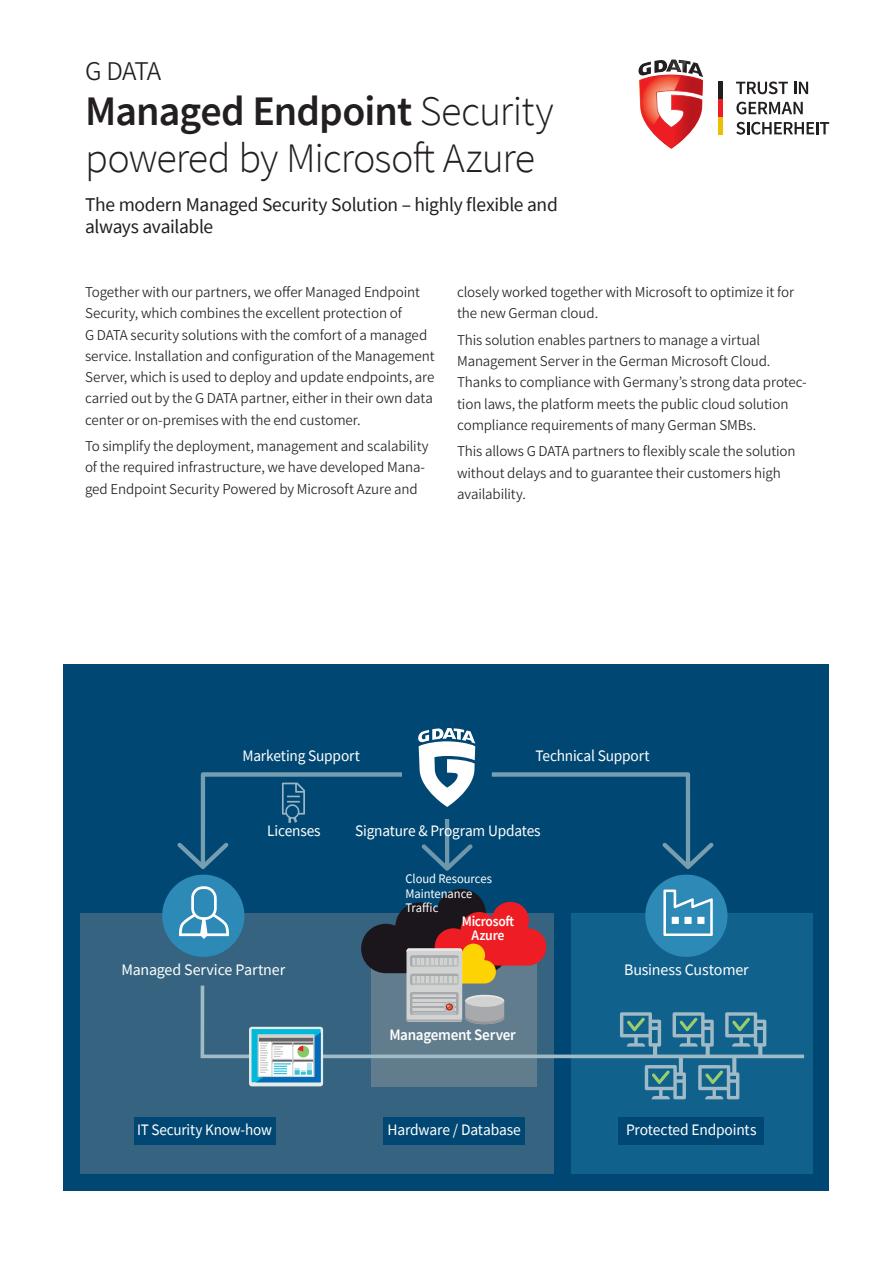
<style>
.page{position:relative;width:893px;height:1263px;background:#fff}
.page>*{position:absolute;margin:0;border:0;box-sizing:border-box;transform-origin:0 0}
.t1{font:300 62.4px "Gcon";color:#fff}
.t2{font:300 58.05px "Gcon";color:#fff}
.t3{font:300 42px/47.2px "Source Sans Pro";letter-spacing:-.025em;color:#231f20}
.t4{font:300 27px "Source Sans Pro";color:#231f20}
.t5{font:19.5px/22.5px "Source Sans Pro";letter-spacing:-.02em;color:#231f20}
.t6{font:15.9px "Source Sans Pro";letter-spacing:-.015em;color:#fff}
.t7{font:15.9px "Source Sans Pro";letter-spacing:-.015em;color:#fff;scale:.96 1}
.t8{font:15.9px "Source Sans Pro";letter-spacing:-.015em;color:#fff;scale:.95 1}
.t9{font:600 15.9px "Source Sans Pro";letter-spacing:-.02em;color:#fff;scale:.95 1}
.t10{font:300 15px/21.3px "Source Sans Pro";letter-spacing:-.01em;color:#231f20}
.t11{font:600 14.55px/14.5px "Source Sans Pro";letter-spacing:-.02em;color:#fff;text-align:center;scale:.94 1}
.t12{font:13.05px/14.5px "Source Sans Pro";letter-spacing:-.005em;color:#fff;scale:.96 1}
.s1{font-weight:600}
</style>
<div class="page">
<svg style="left:638px;top:60px;width:65px;height:89px"></svg>
<hr style="left:718px;top:82px;width:4px;height:17px;background:#231f20">
<hr style="left:718px;top:99px;width:4px;height:18px;background:#ee1d23">
<hr style="left:718px;top:117px;width:4px;height:18px;background:#e9c005">
<svg style="left:736px;top:81px;width:52px;height:13px"></svg>
<svg style="left:794px;top:82px;width:14px;height:12px"></svg>
<svg style="left:736px;top:102px;width:67px;height:12px"></svg>
<svg style="left:736px;top:122px;width:93px;height:13px"></svg>
<div style="left:64px;top:664px;width:765px;height:526px;background:#004873"></div>
<div style="left:80px;top:913px;width:474px;height:261px;background:#36637f"></div>
<div style="left:571px;top:913px;width:242px;height:261px;background:#11618d"></div>
<svg style="left:199px;top:982px;width:606px;height:78px"></svg>
<div style="left:162px;top:875px;width:82px;height:82px;background:#2d89b6;border-radius:50%"></div>
<div style="left:645px;top:875px;width:82px;height:82px;background:#2d89b6;border-radius:50%"></div>
<svg style="left:492px;top:772px;width:221px;height:97px"></svg>
<svg style="left:418px;top:728px;width:57px;height:79px"></svg>
<svg style="left:361px;top:889px;width:185px;height:135px"></svg>
<div style="left:249px;top:1027px;width:74px;height:59px;background:#e8eae8;border-radius:3px"></div>
<svg style="left:251px;top:1029px;width:70px;height:54px"></svg>
<hr style="left:653px;top:1044px;width:4px;height:12px;background:#a0bac6">
<svg style="left:620px;top:1012px;width:41px;height:34px"></svg>
<svg style="left:706px;top:1046px;width:4px;height:10px"></svg>
<svg style="left:673px;top:1012px;width:41px;height:34px"></svg>
<svg style="left:758px;top:1046px;width:4px;height:10px"></svg>
<svg style="left:725px;top:1012px;width:41px;height:34px"></svg>
<hr style="left:679px;top:1056px;width:4px;height:18px;background:#a0bac6">
<svg style="left:645px;top:1065px;width:41px;height:34px"></svg>
<svg style="left:732px;top:1056px;width:4px;height:9px"></svg>
<svg style="left:698px;top:1065px;width:41px;height:34px"></svg>
<div style="left:134px;top:1117px;width:141px;height:27px;background:#004873"></div>
<div style="left:384px;top:1117px;width:141px;height:27px;background:#004873"></div>
<div style="left:619px;top:1117px;width:145px;height:27px;background:#004873"></div>
<svg style="left:422px;top:819px;width:50px;height:52px"></svg>
<svg style="left:178px;top:772px;width:224px;height:97px"></svg>
<h3 class="t4" style="left:85px;top:54px;width:78px">G DATA</h3>
<h3 class="t3" style="left:85px;top:87px;width:470px"><span class="s1">Managed Endpoint</span> Security powered by Microsoft Azure</h3>
<h3 class="t5" style="left:85px;top:193px;width:474px">The modern Managed Security Solution – highly flexible and always available</h3>
<p class="t10" style="left:85px;top:281px;width:351px">Together with our partners, we offer Managed Endpoint Security, which combines the excellent protection of<br>G DATA security solutions with the comfort of a managed service. Installation and configuration of the Management Server, which is used to deploy and update endpoints, are carried out by the G DATA partner, either in their own data center or on-premises with the end customer.</p>
<p class="t10" style="left:85px;top:435px;width:345px">To simplify the deployment, management and scalability of the required infrastructure, we have developed Mana&shy;ged Endpoint Security Powered by Microsoft Azure and</p>
<p class="t10" style="left:457px;top:281px;width:338px">closely worked together with Microsoft to optimize it for the new German cloud.</p>
<p class="t10" style="left:457px;top:329px;width:351px">This solution enables partners to manage a virtual Management Server in the German Microsoft Cloud.<br>Thanks to compliance with Germany’s strong data protec&shy;tion laws, the platform meets the public cloud solution compliance requirements of many German SMBs.</p>
<p class="t10" style="left:457px;top:441px;width:340px">This allows G DATA partners to flexibly scale the solution without delays and to guarantee their customers high availability.</p>
<p class="t7" style="left:242px;top:746px;width:124px">Marketing Support</p>
<p class="t7" style="left:535px;top:746px;width:120px">Technical Support</p>
<p class="t7" style="left:267px;top:820px;width:57px">Licenses</p>
<p class="t7" style="left:355px;top:820px;width:195px">Signature &amp; Program Updates</p>
<p class="t12" style="left:405px;top:871px;width:92px">Cloud Resources<br>Maintenance<br>Traffic</p>
<h1 class="t1" style="left:173px;top:880px;width:64px">‹</h1>
<h2 class="t2" style="left:658px;top:883px;width:60px">b</h2>
<p class="t11" style="left:462px;top:914px;width:57px">Microsoft<br>Azure</p>
<p class="t6" style="left:121px;top:959px;width:165px">Managed Service Partner</p>
<p class="t6" style="left:624px;top:959px;width:126px">Business Customer</p>
<p class="t9" style="left:389px;top:1024px;width:135px">Management Server</p>
<p class="t8" style="left:137px;top:1119px;width:144px">IT Security Know-how</p>
<p class="t6" style="left:388px;top:1119px;width:135px">Hardware / Database</p>
<p class="t6" style="left:626px;top:1119px;width:132px">Protected Endpoints</p>
</div>
